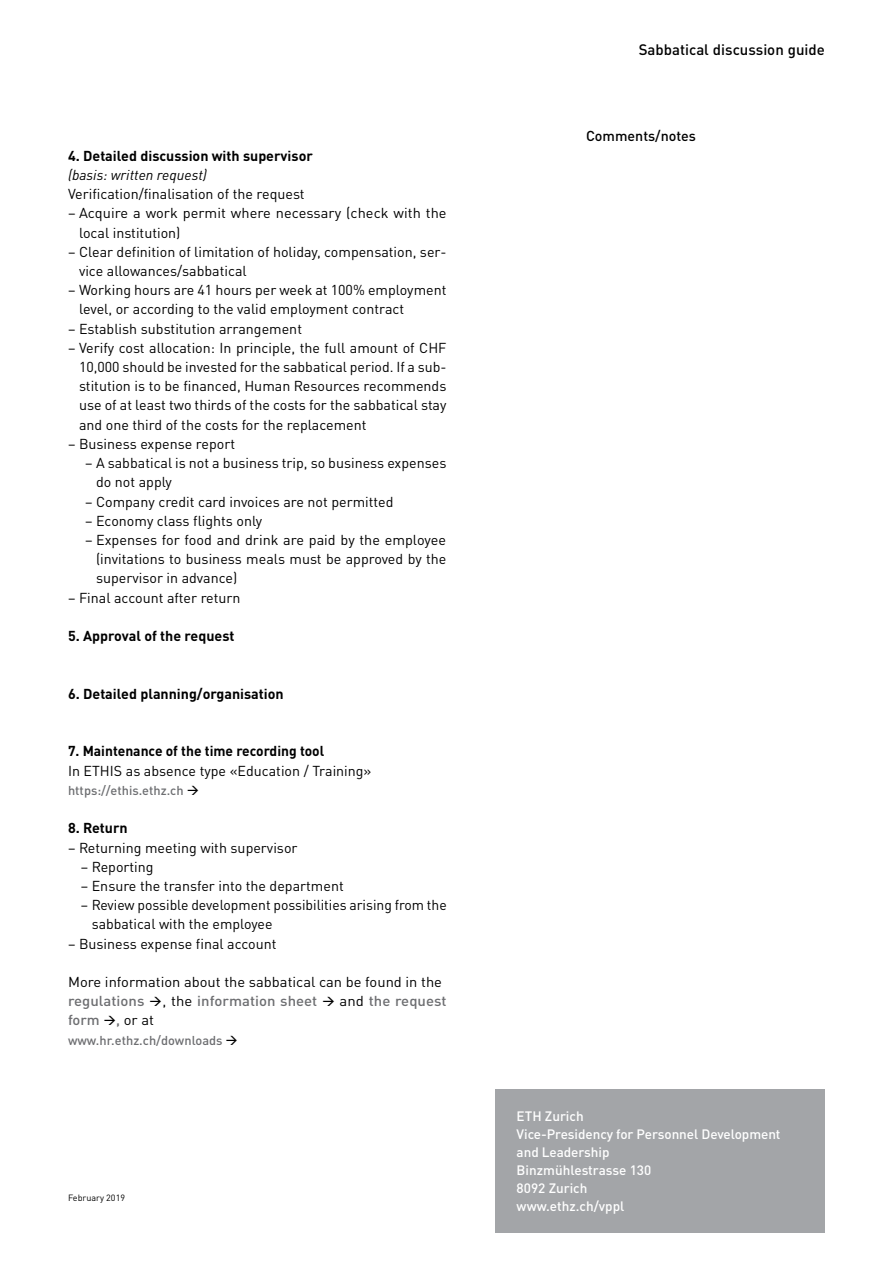
<style>
.page{position:relative;width:893px;height:1263px;background:#fff}
.page>*{position:absolute;margin:0;border:0;box-sizing:border-box;transform-origin:0 0}
.t1{font:500 15px "DIN Pro";color:#000}
.t2{font:14.25px/19.2px "DIN Pro";color:#000}
.t3{font:700 14.25px "DIN Pro";color:#000}
.t4{font:italic 14.25px "DIN Pro";color:#000}
.t5{font:500 14.25px "DIN Pro";color:#000}
.t6{font:500 13.5px/18px "DIN Pro";letter-spacing:-.005em;color:#fff}
.t7{font:500 12.75px "DIN Pro";color:#6d6e71}
.t8{font:9px "DIN Pro";color:#000}
.s1{color:#000}
.s2{font-weight:500;color:#6d6e71}
</style>
<div class="page">
<div style="left:495px;top:1089px;width:330px;height:144px;background:#a3a5a8"></div>
<p class="t3" style="left:68px;top:144px;width:246px">4. Detailed discussion with supervisor</p>
<p class="t4" style="left:68px;top:164px;width:140px">(basis: written request)</p>
<p class="t2" style="left:68px;top:183px;width:238px">Verification/finalisation of the request</p>
<p class="t2" style="left:79px;top:202px;width:369px;text-indent:-11px">– Acquire a work permit where necessary (check with the local institution)</p>
<p class="t2" style="left:79px;top:241px;width:369px;text-indent:-11px">– Clear definition of limitation of holiday, compensation, ser&shy;vice allowances/sabbatical</p>
<p class="t2" style="left:79px;top:279px;width:369px;text-indent:-11px">– Working hours are 41 hours per week at 100% employment level, or according to the valid employment contract</p>
<p class="t2" style="left:68px;top:317px;width:236px">– Establish substitution arrangement</p>
<p class="t2" style="left:79px;top:337px;width:369px;text-align:justify;text-indent:-11px">– Verify cost allocation: In principle, the full amount of CHF 10,000 should be invested for the sabbatical period. If a sub&shy;stitution is to be financed, Human Resources recommends use of at least two thirds of the costs for the sabbatical stay and one third of the costs for the replacement</p>
<p class="t2" style="left:68px;top:433px;width:169px">– Business expense report</p>
<p class="t2" style="left:96px;top:452px;width:352px;text-indent:-11px">– A sabbatical is not a business trip, so business expenses do not apply</p>
<p class="t2" style="left:85px;top:490px;width:310px">– Company credit card invoices are not permitted</p>
<p class="t2" style="left:85px;top:510px;width:179px">– Economy class flights only</p>
<p class="t2" style="left:96px;top:529px;width:352px;text-align:justify;text-indent:-11px">– Expenses for food and drink are paid by the employee (invitations to business meals must be approved by the supervisor in advance)</p>
<p class="t2" style="left:68px;top:586px;width:174px">– Final account after return</p>
<p class="t3" style="left:68px;top:624px;width:168px">5. Approval of the request</p>
<p class="t3" style="left:68px;top:682px;width:217px">6. Detailed planning/organisation</p>
<p class="t3" style="left:68px;top:739px;width:258px">7. Maintenance of the time recording tool</p>
<p class="t2" style="left:68px;top:759px;width:305px">In ETHIS as absence type «Education / Training»</p>
<p class="t7" style="left:68px;top:780px;width:133px">https://ethis.ethz.ch <span class="s1">→</span></p>
<p class="t3" style="left:68px;top:816px;width:61px">8. Return</p>
<p class="t2" style="left:68px;top:836px;width:231px">– Returning meeting with supervisor</p>
<p class="t2" style="left:81px;top:855px;width:74px">– Reporting</p>
<p class="t2" style="left:81px;top:875px;width:264px">– Ensure the transfer into the department</p>
<p class="t2" style="left:92px;top:894px;width:357px;text-indent:-11px">– Review possible development possibilities arising from the sabbatical with the employee</p>
<p class="t2" style="left:68px;top:932px;width:210px">– Business expense final account</p>
<p class="t2" style="left:68px;top:971px;width:380px">More information about the sabbatical can be found in the <span class="s2">regulations</span> →, the <span class="s2">information sheet</span> → and <span class="s2">the request form</span> →<span class="s2">,</span> or at</p>
<p class="t7" style="left:68px;top:1030px;width:172px">www.hr.ethz.ch/downloads <span class="s1">→</span></p>
<p class="t8" style="left:68px;top:1191px;width:59px">February 2019</p>
<p class="t1" style="left:639px;top:38px;width:188px">Sabbatical discussion guide</p>
<p class="t5" style="left:586px;top:125px;width:112px">Comments/notes</p>
<p class="t6" style="left:517px;top:1105px;width:265px">ETH Zurich<br>Vice-Presidency for Personnel Development and Leadership<br>Binzmühlestrasse 130<br>8092 Zurich<br>www.ethz.ch/vppl</p>
</div>
